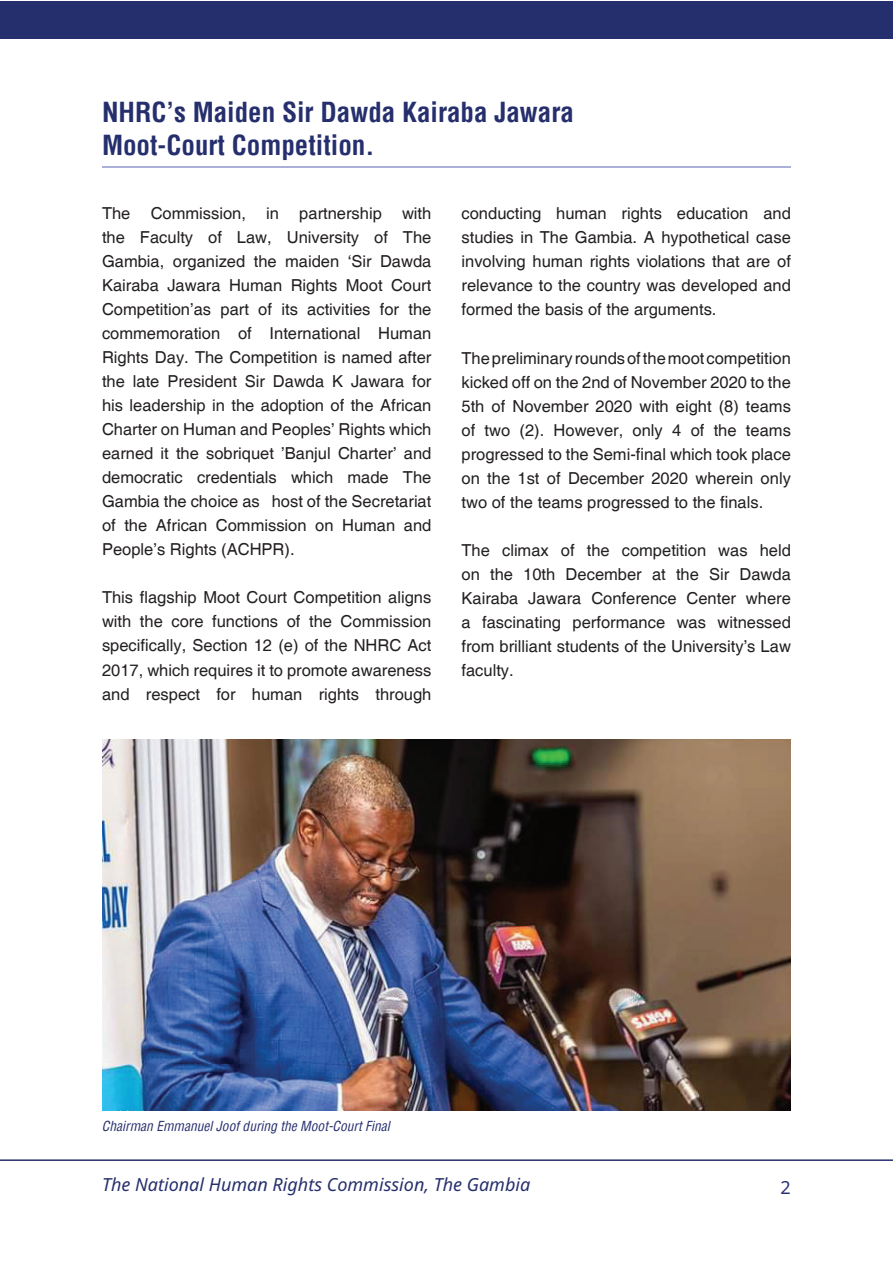
<style>
.page{position:relative;width:893px;height:1263px;background:#fff}
.page>*{position:absolute;margin:0;border:0;box-sizing:border-box;transform-origin:0 0}
.t1{font:700 condensed 27px/32.4px "Helvetica";color:#262f6d}
.t2{font:italic 18px "Noto Sans";color:#262f6d}
.t3{font:18px "Noto Sans";color:#2b2e75}
.t4{font:16.5px/24px "Helvetica";color:#231f20;text-align:justify}
.t5{font:italic condensed 13.5px "Helvetica";color:#262f6d}
</style>
<div class="page">
<hr style="left:0;top:1159px;width:893px;height:2px;background:#282e6e">
<div style="left:1px;top:1px;width:892px;height:37px;background:#262f6d"></div>
<hr style="left:102px;top:166px;width:689px;height:1px;background:#acafd7">
<img style="left:102px;top:740px;width:689px;height:370px">
<h1 class="t1" style="left:102px;top:96px;width:473px">NHRC’s Maiden Sir Dawda Kairaba Jawara<br>Moot-Court Competition.</h1>
<p class="t4" style="left:102px;top:202px;width:331px">The Commission, in partnership with the Faculty of Law, University of The Gambia, organized the maiden ‘Sir Dawda Kairaba Jawara Human Rights Moot Court Competition’as part of its activities for the commemoration of International Human Rights Day. The Competition is named after the late President Sir Dawda K Jawara for his leadership in the adoption of the African Charter on Human and Peoples’ Rights which earned it the sobriquet ’Banjul Charter’ and democratic credentials which made The Gambia the choice as host of the Secretariat of the African Commission on Human and People’s Rights (ACHPR).</p>
<p class="t4" style="left:102px;top:586px;width:331px">This flagship Moot Court Competition aligns with the core functions of the Commission specifically, Section 12 (e) of the NHRC Act 2017, which requires it to promote awareness and respect for human rights through</p>
<p class="t4" style="left:462px;top:202px;width:331px">conducting human rights education and studies in The Gambia. A hypothetical case involving human rights violations that are of relevance to the country was developed and formed the basis of the arguments.</p>
<p class="t4" style="left:462px;top:346px;width:331px">The preliminary rounds of the moot competition kicked off on the 2nd of November 2020 to the 5th of November 2020 with eight (8) teams of two (2). However, only 4 of the teams progressed to the Semi-final which took place on the 1st of December 2020 wherein only two of the teams progressed to the finals.</p>
<p class="t4" style="left:462px;top:538px;width:331px">The climax of the competition was held on the 10th December at the Sir Dawda Kairaba Jawara Conference Center where a fascinating performance was witnessed from brilliant students of the University’s Law faculty.</p>
<p class="t5" style="left:102px;top:1118px;width:289px">Chairman Emmanuel Joof during the Moot-Court Final</p>
<p class="t2" style="left:102px;top:1171px;width:430px">The National Human Rights Commission, The Gambia</p>
<p class="t3" style="left:781px;top:1174px;width:12px">2</p>
</div>
